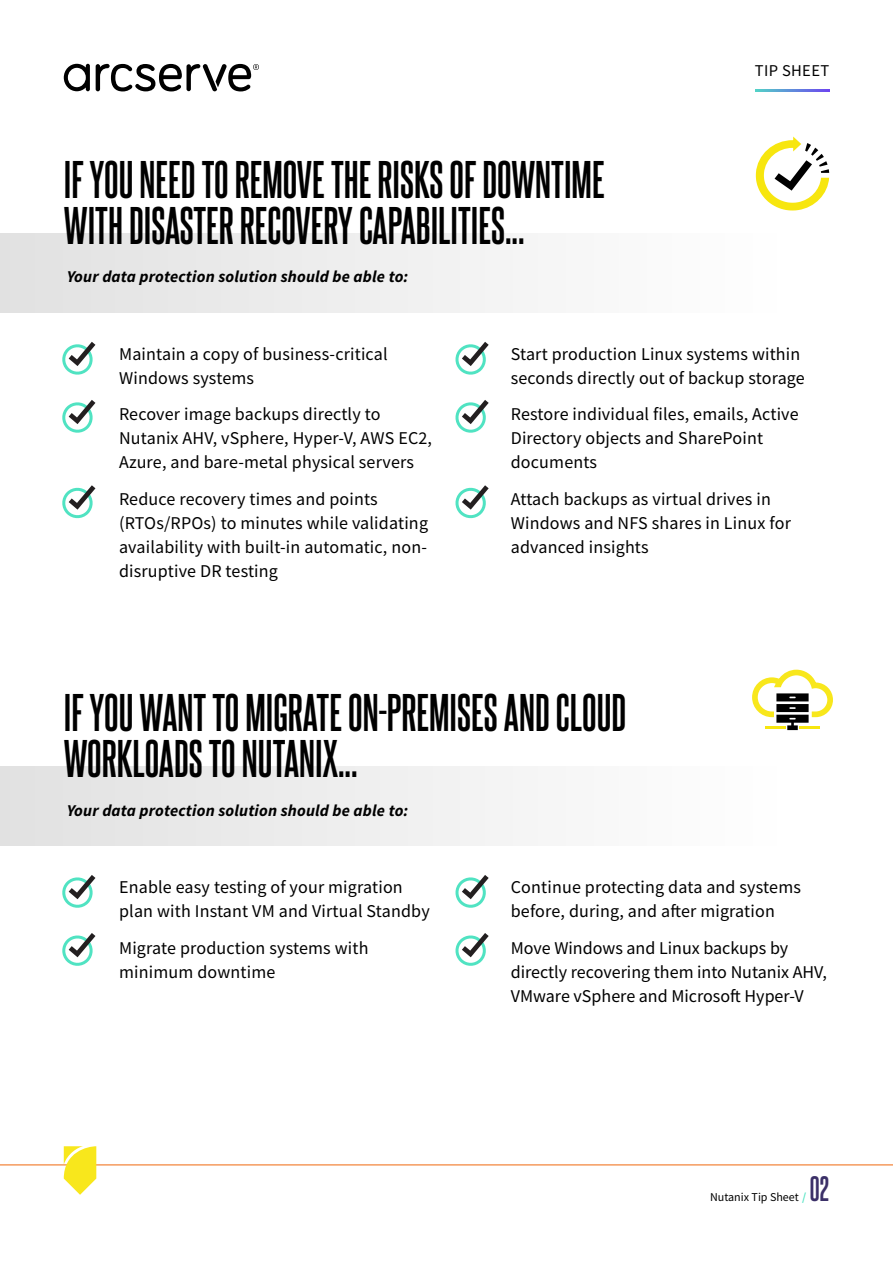
<style>
.page{position:relative;width:893px;height:1263px;background:#fff}
.page>*{position:absolute;margin:0;border:0;box-sizing:border-box;transform-origin:0 0}
.t1{font:700 45px/46.5px "Steelfish Rg";color:#000}
.t2{font:700 30px "Steelfish Rg";color:#3b3068}
.t3{font:18px/24px "Source Sans Pro";letter-spacing:.01em;color:#000}
.t4{font:italic 700 16.5px "Source Sans Pro";letter-spacing:.01em;color:#000}
.t5{font:16.5px "Source Sans Pro";letter-spacing:.02em;color:#000}
.t6{font:12px "Source Sans Pro";color:#000}
.s1{font-weight:600;color:#50e3c2}
</style>
<div class="page">
<hr style="left:0;top:1164px;width:893px;height:1px;background:#f59a5d">
<svg style="left:64px;top:64px;width:26px;height:27px"></svg>
<svg style="left:96px;top:64px;width:163px;height:27px"></svg>
<svg style="left:64px;top:1146px;width:32px;height:49px"></svg>
<svg style="left:756px;top:90px;width:73px;height:1px"></svg>
<div style="left:0;top:233px;width:792px;height:80px;background:linear-gradient(to right,#e1e1e1,#fff)"></div>
<svg style="left:756px;top:137px;width:73px;height:73px"></svg>
<svg style="left:62px;top:485px;width:33px;height:34px"></svg>
<svg style="left:455px;top:485px;width:34px;height:34px"></svg>
<svg style="left:62px;top:400px;width:33px;height:33px"></svg>
<svg style="left:455px;top:400px;width:34px;height:33px"></svg>
<svg style="left:62px;top:342px;width:33px;height:33px"></svg>
<svg style="left:455px;top:342px;width:34px;height:33px"></svg>
<svg style="left:62px;top:933px;width:33px;height:33px"></svg>
<svg style="left:455px;top:933px;width:34px;height:33px"></svg>
<svg style="left:62px;top:875px;width:33px;height:33px"></svg>
<svg style="left:455px;top:875px;width:34px;height:33px"></svg>
<div style="left:0;top:766px;width:792px;height:80px;background:linear-gradient(to right,#e1e1e1,#fff)"></div>
<svg style="left:752px;top:669px;width:81px;height:61px"></svg>
<p class="t1" style="left:64px;top:155px;width:542px">IF YOU NEED TO REMOVE THE RISKS OF DOWNTIME<br>WITH DISASTER RECOVERY CAPABILITIES...</p>
<p class="t4" style="left:67px;top:266px;width:343px">Your data protection solution should be able to:</p>
<p class="t5" style="left:755px;top:60px;width:76px">TIP SHEET</p>
<p class="t3" style="left:119px;top:342px;width:270px">Maintain a copy of business-critical<br>Windows systems</p>
<p class="t3" style="left:119px;top:402px;width:315px">Recover image backups directly to<br>Nutanix AHV, vSphere, Hyper-V, AWS EC2,<br>Azure, and bare-metal physical servers</p>
<p class="t3" style="left:119px;top:487px;width:310px">Reduce recovery times and points (RTOs/RPOs) to minutes while validating availability with built-in automatic, non&shy;disruptive DR testing</p>
<p class="t3" style="left:511px;top:342px;width:296px">Start production Linux systems within seconds directly out of backup storage</p>
<p class="t3" style="left:511px;top:402px;width:289px">Restore individual files, emails, Active<br>Directory objects and SharePoint documents</p>
<p class="t3" style="left:511px;top:487px;width:282px">Attach backups as virtual drives in<br>Windows and NFS shares in Linux for advanced insights</p>
<p class="t1" style="left:64px;top:688px;width:564px">IF YOU WANT TO MIGRATE ON-PREMISES AND CLOUD<br>WORKLOADS TO NUTANIX...</p>
<p class="t4" style="left:67px;top:799px;width:343px">Your data protection solution should be able to:</p>
<p class="t3" style="left:119px;top:875px;width:312px">Enable easy testing of your migration plan with Instant VM and Virtual Standby</p>
<p class="t3" style="left:119px;top:935px;width:251px">Migrate production systems with minimum downtime</p>
<p class="t3" style="left:511px;top:875px;width:292px">Continue protecting data and systems before, during, and after migration</p>
<p class="t3" style="left:511px;top:935px;width:318px">Move Windows and Linux backups by directly recovering them into Nutanix AHV,<br>VMware vSphere and Microsoft Hyper-V</p>
<h2 class="t2" style="left:810px;top:1170px;width:21px">02</h2>
<p class="t6" style="left:710px;top:1189px;width:98px">Nutanix Tip Sheet <span class="s1">/</span></p>
</div>
